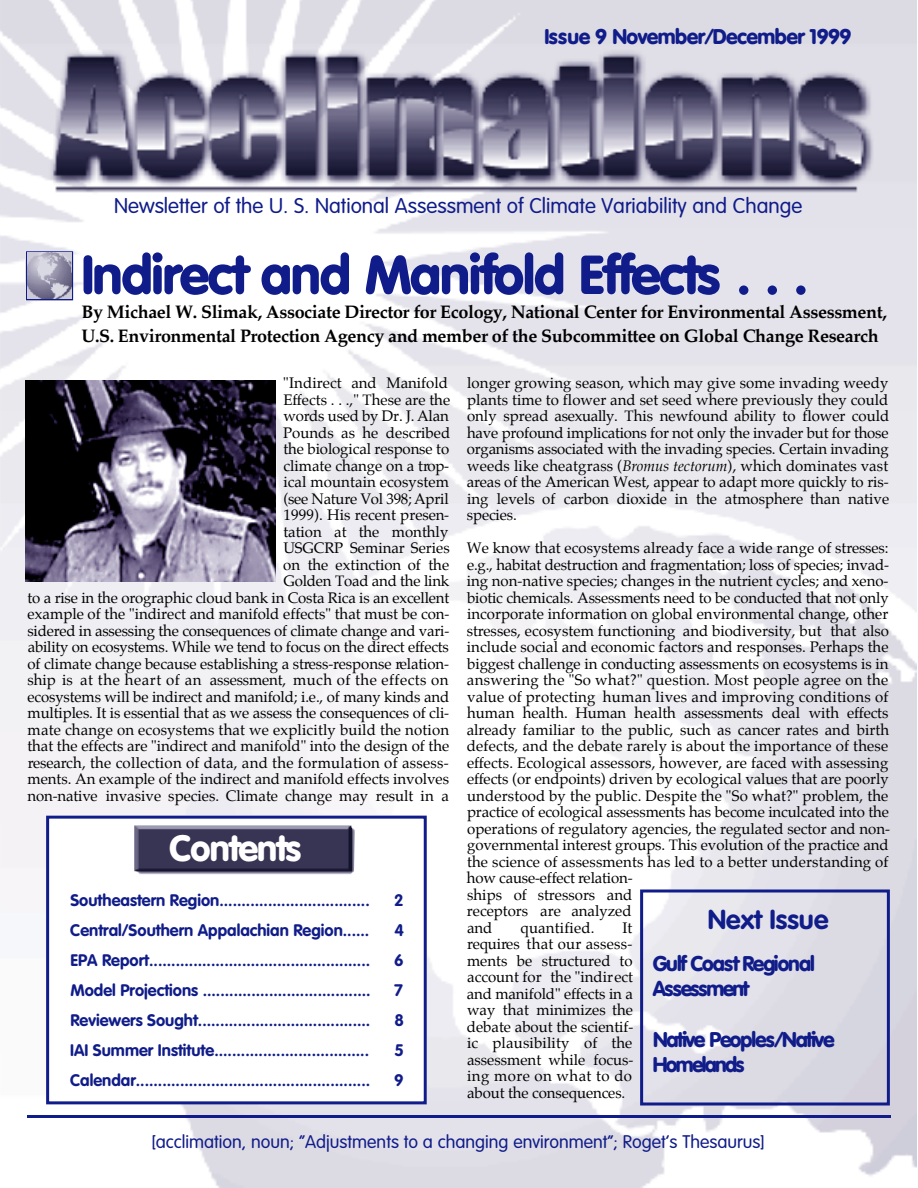
<style>
.page{position:relative;width:918px;height:1188px;background:#fff}
.page>*{position:absolute;margin:0;border:0;box-sizing:border-box;transform-origin:0 0}
.t1{font:900 54px "VAG Rounded";color:#101c89}
.t2{font:900 36px "VAG Rounded";color:#fff}
.t3{font:700 27px "VAG Rounded";color:#101c89}
.t4{font:300 21px "VAG Rounded";color:#101c89}
.t5{font:900 21px/25.2px "VAG Rounded";letter-spacing:-.02em;color:#101c89}
.t6{font:900 21px "VAG Rounded";color:#101c89}
.t7{font:700 18px/24px "Palatino";letter-spacing:-.02em;color:#000}
.t8{font:300 18px "VAG Rounded";color:#101c89}
.t9{font:700 16.5px "VAG Rounded";color:#101c89}
.t10{font:15px/16.5px "Palatino";color:#000;text-align:justify}
.s1{font-style:italic}
</style>
<div class="page">
<img style="left:0;top:0;width:916px;height:1188px">
<div style="left:46px;top:816px;width:381px;height:288px;background:#fff"></div>
<div style="left:46px;top:816px;width:381px;height:288px;border:3px solid #101c89"></div>
<img style="left:134px;top:825px;width:221px;height:49px">
<div style="left:640px;top:890px;width:250px;height:216px;border:3px solid #101c89"></div>
<hr style="left:27px;top:1115px;width:864px;height:3px;background:#101c89">
<div style="left:26px;top:251px;width:47px;height:49px;border:2px solid #101c89"></div>
<img style="left:27px;top:253px;width:45px;height:46px">
<img style="left:26px;top:380px;width:250px;height:201px">
<h3 class="t6" style="left:544px;top:27px;width:308px">Issue 9 November/December 1999</h3>
<h3 class="t4" style="left:114px;top:197px;width:690px">Newsletter of the U. S. National Assessment of Climate Variability and Change</h3>
<h1 class="t1" style="left:81px;top:252px;width:727px">Indirect and Manifold Effects . . .</h1>
<p class="t7" style="left:81px;top:301px;width:807px">By Michael W. Slimak, Associate Director for Ecology, National Center for Environmental Assessment,<br>U.S. Environmental Protection Agency and member of the Subcommittee on Global Change Research</p>
<p class="t10" style="left:27px;top:376px;width:424px;text-align:right">" I n d i rect and Manifold<br>E ffects . . .," These are the<br>w o rds used by Dr. J. A l a n<br>Pounds as he described<br>the biological response to<br>climate change on a tro p-<br>ical mountain ecosystem<br>(see Nature Vol 398; A p r i l<br>1999). His recent pre s e n-<br>tation at the monthly<br>U S G C R P Seminar Series<br>on the extinction of the<br>Golden Toad and the link<br>to a rise in the orographic cloud bank in Costa Rica is an excellent example of the "indirect and manifold effects" that must be con&shy;s i d e red in assessing the consequences of climate change and vari&shy;ability on ecosystems. While we tend to focus on the direct eff e c t s of climate change because establishing a stre s s - response re l a t i o n&shy;ship is at the heart of an assessment, much of the effects on ecosystems will be indirect and manifold; i.e., of many kinds and multiples. It is essential that as we assess the consequences of cli&shy;mate change on ecosystems that we explicitly build the notion that the effects are "indirect and manifold" into the design of the re s e a rch, the collection of data, and the formulation of assess&shy;ments. An example of the indirect and manifold effects involves non-native invasive species. Climate change may result in a</p>
<p class="t10" style="left:467px;top:376px;width:424px">longer growing season, which may give some invading weedy plants time to flower and set seed where previously they could only spread asexually. This newfound ability to flower could have profound implications for not only the invader but for those o rganisms associated with the invading species. Certain invading weeds like cheatgrass (<span class="s1">B romus tectorum</span>), which dominates vast a reas of the American West, appear to adapt more quickly to ris&shy;ing levels of carbon dioxide in the atmosphere than native s p e c i e s .</p>
<p class="t10" style="left:467px;top:541px;width:425px;text-align:left">We know that ecosystems already face a wide range of stre s s e s : e.g., habitat destruction and fragmentation; loss of species; invad&shy;ing non-native species; changes in the nutrient cycles; and xeno&shy;biotic chemicals. Assessments need to be conducted that not only incorporate information on global environmental change, other s t resses, ecosystem functioning and biodiversity, but that also include social and economic factors and responses. Perhaps the biggest challenge in conducting assessments on ecosystems is in answering the "So what?" question. Most people agree on the value of protecting human lives and improving conditions of human health. Human health assessments deal with eff e c t s a l ready familiar to the public, such as cancer rates and birth defects, and the debate rarely is about the importance of these e ffects. Ecological assessors, however, are faced with assessing e ffects (or endpoints) driven by ecological values that are poorly understood by the public. Despite the "So what?" problem, the practice of ecological assessments has become inculcated into the operations of regulatory agencies, the regulated sector and non&shy;governmental interest groups. This evolution of the practice and the science of assessments has led to a better understanding of how cause-effect re l a t i o n-<br>ships of stressors and<br>receptors are analyzed<br>and</p>
<h2 class="t2" style="left:169px;top:833px;width:134px">Contents</h2>
<p class="t9" style="left:70px;top:893px;width:301px">Southeastern Region..................................</p>
<p class="t9" style="left:394px;top:893px;width:11px">2</p>
<p class="t9" style="left:70px;top:923px;width:301px">Central/Southern Appalachian Region......</p>
<p class="t9" style="left:394px;top:923px;width:11px">4</p>
<p class="t9" style="left:70px;top:953px;width:301px">EPA Report..................................................</p>
<p class="t9" style="left:394px;top:953px;width:11px">6</p>
<p class="t9" style="left:70px;top:983px;width:302px">Model Projections ......................................</p>
<p class="t9" style="left:394px;top:983px;width:10px">7</p>
<p class="t9" style="left:70px;top:1013px;width:302px">Reviewers Sought.......................................</p>
<p class="t9" style="left:394px;top:1013px;width:11px">8</p>
<p class="t9" style="left:70px;top:1043px;width:300px">IAI Summer Institute...................................</p>
<p class="t9" style="left:394px;top:1043px;width:11px">5</p>
<p class="t9" style="left:70px;top:1073px;width:302px">Calendar.....................................................</p>
<p class="t9" style="left:394px;top:1073px;width:11px">9</p>
<h3 class="t3" style="left:708px;top:908px;width:122px">Next Issue</h3>
<p class="t10" style="left:521px;top:920px;width:75px">quantified.</p>
<p class="t10" style="left:467px;top:920px;width:168px;text-indent:156px">It re q u i res that our assess&shy;ments be stru c t u red to account for the "indire c t and manifold" effects in a way that minimizes the debate about the scientif&shy;ic plausibility of the assessment while focus&shy;ing more on what to do about the consequences.</p>
<h3 class="t5" style="left:653px;top:953px;width:163px">Gulf Coast Regional<br>A s s e s s m e n t</h3>
<h3 class="t5" style="left:653px;top:1028px;width:183px">Native Peoples/Native<br>H o m e l a n d s</h3>
<p class="t8" style="left:151px;top:1134px;width:615px">[acclimation, noun; “Adjustments to a changing environment”; Roget’s Thesaurus]</p>
</div>
